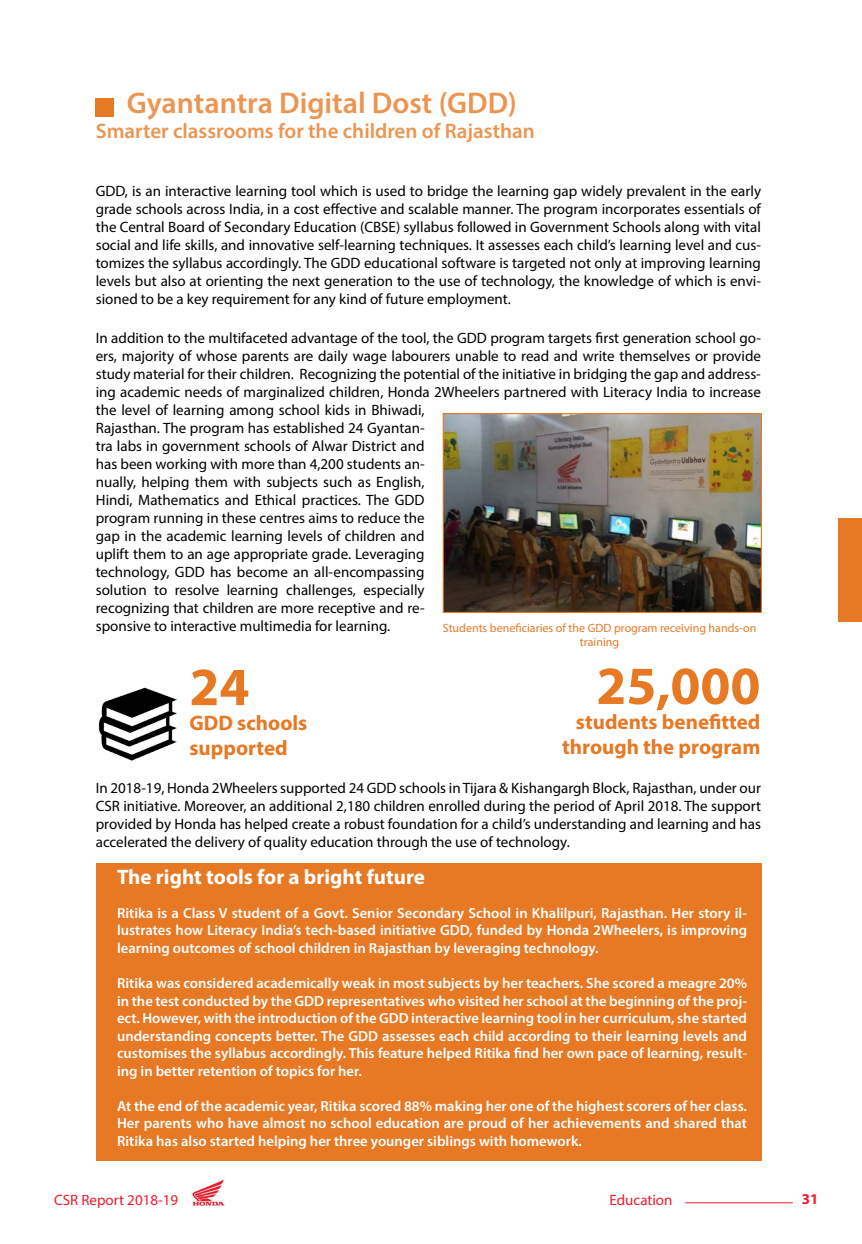
<style>
.page{position:relative;width:862px;height:1244px;background:#fff}
.page>*{position:absolute;margin:0;border:0;box-sizing:border-box;transform-origin:0 0}
.t1{font:700 54px "Myriad Pro";color:#e77925}
.t2{font:600 30px "Myriad Pro";color:#ec9551}
.t3{font:700 21px/25.2px "Myriad Pro";color:#e77925}
.t4{font:600 21px "Myriad Pro";color:#ec9551}
.t5{font:700 21px "Myriad Pro";color:#fff}
.t6{font:15px/18px "Myriad Pro";color:#000;text-align:justify}
.t7{font:15px "Myriad Pro";color:#ed1b2f}
.t8{font:700 15px "Myriad Pro";color:#ed1b2f}
.t9{font:600 14.7px/17.5px "Myriad Pro";color:#fff;text-align:justify}
.t10{font:12px/14.4px "Myriad Pro";color:#e77925;text-align:center}
</style>
<div class="page">
<div style="left:96px;top:863px;width:665px;height:298px;background:#e77925"></div>
<div style="left:96px;top:99px;width:18px;height:18px;background:#e77925"></div>
<img style="left:444px;top:415px;width:315px;height:196px">
<div style="left:442px;top:413px;width:319px;height:200px;border:1px solid #e77925"></div>
<img style="left:98px;top:687px;width:79px;height:74px">
<div style="left:837px;top:518px;width:24px;height:104px;background:#e77925"></div>
<hr style="left:685px;top:1202px;width:107px;height:1px;background:#ed1b2f">
<img style="left:192px;top:1179px;width:33px;height:27px">
<h2 class="t2" style="left:127px;top:84px;width:391px">Gyantantra Digital Dost (GDD)</h2>
<h3 class="t4" style="left:96px;top:118px;width:440px">Smarter classrooms for the children of Rajasthan</h3>
<p class="t6" style="left:96px;top:181px;width:666px">GDD, is an interactive learning tool which is used to bridge the learning gap widely prevalent in the early grade schools across India, in a cost effective and scalable manner. The program incorporates essentials of the Central Board of Secondary Education (CBSE) syllabus followed in Government Schools along with vital social and life skills, and innovative self-learning techniques. It assesses each child’s learning level and cus&shy;tomizes the syllabus accordingly. The GDD educational software is targeted not only at improving learning levels but also at orienting the next generation to the use of technology, the knowledge of which is envi&shy;sioned to be a key requirement for any kind of future employment.</p>
<p class="t6" style="left:96px;top:328px;width:666px;text-align:left">In addition to the multifaceted advantage of the tool, the GDD program targets first generation school go&shy;ers, majority of whose parents are daily wage labourers unable to read and write themselves or provide study material for their children. Recognizing the potential of the initiative in bridging the gap and address&shy;ing academic needs of marginalized children, Honda 2Wheelers partnered with Literacy India to increase the level of learning among school kids in Bhiwadi,<br>Rajasthan. The program has established 24 Gyantan-<br>tra labs in government schools of Alwar District and<br>has been working with more than 4,200 students an-<br>nually, helping them with subjects such as English,<br>Hindi, Mathematics and Ethical practices. The GDD<br>program running in these centres aims to reduce the<br>gap in the academic learning levels of children and<br>uplift them to an age appropriate grade. Leveraging<br>technology, GDD has become an all-encompassing<br>solution to resolve learning challenges, especially<br>recognizing that children are more receptive and re-<br>sponsive to interactive multimedia for learning.</p>
<p class="t10" style="left:442px;top:620px;width:315px">Students beneficiaries of the GDD program receiving hands-on training</p>
<h1 class="t1" style="left:189px;top:652px;width:61px">24</h1>
<h3 class="t3" style="left:189px;top:710px;width:119px">GDD schools supported</h3>
<h1 class="t1" style="left:596px;top:650px;width:165px">25,000</h1>
<h3 class="t3" style="left:562px;top:709px;width:200px;text-align:right">students benefitted through the program</h3>
<p class="t6" style="left:96px;top:778px;width:666px">In 2018-19, Honda 2Wheelers supported 24 GDD schools in Tijara &amp; Kishangargh Block, Rajasthan, under our CSR initiative. Moreover, an additional 2,180 children enrolled during the period of April 2018. The support provided by Honda has helped create a robust foundation for a child’s understanding and learning and has accelerated the delivery of quality education through the use of technology.</p>
<h3 class="t5" style="left:117px;top:863px;width:309px">The right tools for a bright future</h3>
<p class="t9" style="left:117px;top:904px;width:631px">Ritika is a Class V student of a Govt. Senior Secondary School in Khalilpuri, Rajasthan. Her story il&shy;lustrates how Literacy India’s tech-based initiative GDD, funded by Honda 2Wheelers, is improving learning outcomes of school children in Rajasthan by leveraging technology.</p>
<p class="t9" style="left:117px;top:974px;width:631px">Ritika was considered academically weak in most subjects by her teachers. She scored a meagre 20% in the test conducted by the GDD representatives who visited her school at the beginning of the proj&shy;ect. However, with the introduction of the GDD interactive learning tool in her curriculum, she started understanding concepts better. The GDD assesses each child according to their learning levels and customises the syllabus accordingly. This feature helped Ritika find her own pace of learning, result&shy;ing in better retention of topics for her.</p>
<p class="t9" style="left:117px;top:1097px;width:631px">At the end of the academic year, Ritika scored 88% making her one of the highest scorers of her class.<br>Her parents who have almost no school education are proud of her achievements and shared that Ritika has also started helping her three younger siblings with homework.</p>
<p class="t7" style="left:54px;top:1190px;width:125px">CSR Report 2018-19</p>
<p class="t7" style="left:609px;top:1190px;width:64px">Education</p>
<p class="t8" style="left:801px;top:1189px;width:18px">31</p>
</div>
